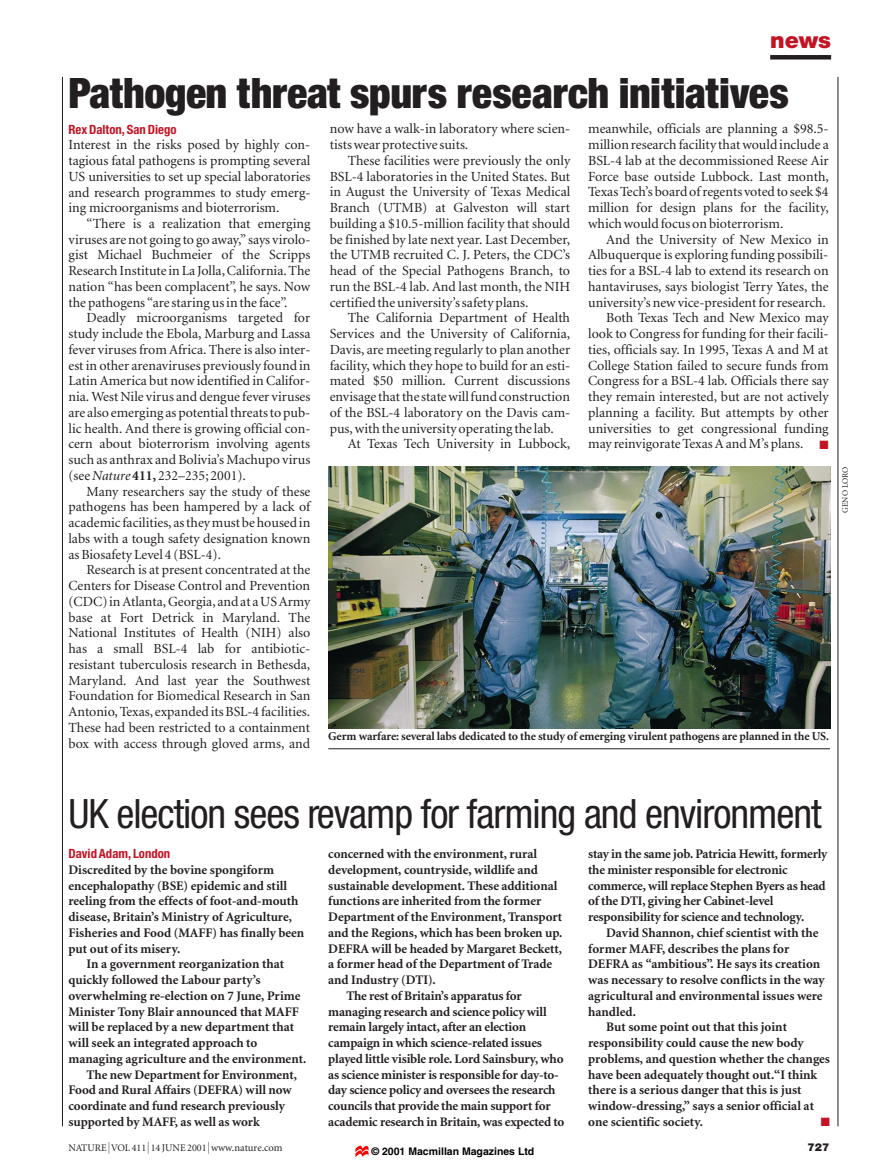
<style>
.page{position:relative;width:893px;height:1173px;background:#fff}
.page>*{position:absolute;margin:0;border:0;box-sizing:border-box;transform-origin:0 0}
.t1{font:900 condensed 42px "Helvetica Neue";letter-spacing:-.015em;color:#231f20}
.t2{font:condensed 40.5px "Helvetica Neue";letter-spacing:-.025em;color:#231f20}
.t3{font:900 22.5px "Helvetica Neue";color:#c41324}
.t4{font:13.95px/15.8px "Minion";color:#231f20;text-align:justify}
.t5{font:700 13.2px/15.8px "Minion";letter-spacing:-.005em;color:#231f20}
.t6{font:700 condensed 12.75px "Helvetica Neue";color:#c41324}
.t7{font:700 12px "Minion";letter-spacing:-.01em;color:#231f20}
.t8{font:12px "Zapf Dingbats";color:#c41324}
.t9{font:900 10.8px "Helvetica Neue";color:#231f20}
.t10{font:700 10.5px "Helvetica";color:#000}
.t11{font:10.2px "Minion";color:#231f20}
.t12{font:8.25px "Minion";color:#231f20}
.s1{font-style:italic}
.s2{font-weight:700}
.s3{color:#c41324}
.s4{font-family:"Unica SB";font-weight:300;font-size:12px}
.s5{font-size:10.5px}
</style>
<div class="page">
<hr style="left:62px;top:77px;width:1px;height:1049px;background:#231f20">
<hr style="left:837px;top:77px;width:1px;height:1049px;background:#231f20">
<div style="left:770px;top:55px;width:61px;height:5px;background:#231f20"></div>
<hr style="left:328px;top:749px;width:502px;height:1px;background:#231f20">
<img style="left:328px;top:466px;width:502px;height:262px">
<svg style="left:355px;top:1146px;width:13px;height:11px"></svg>
<h3 class="t3" style="left:770px;top:32px;width:62px">news</h3>
<h1 class="t1" style="left:68px;top:78px;width:721px">Pathogen threat spurs research initiatives</h1>
<p class="t6" style="left:68px;top:124px;width:110px">Rex Dalton, San Diego</p>
<p class="t4" style="left:68px;top:138px;width:243px">Interest in the risks posed by highly con&shy;tagious fatal pathogens is prompting several US universities to set up special laboratories and research programmes to study emerg&shy;ing microorganisms and bioterrorism.</p>
<p class="t4" style="left:68px;top:217px;width:243px;text-indent:18px">“There is a realization that emerging viruses are not going to go away,” says virolo&shy;gist Michael Buchmeier of the Scripps Research Institute in La Jolla, California. The nation “has been complacent”, he says. Now the pathogens “are staring us in the face”.</p>
<p class="t4" style="left:68px;top:311px;width:243px;text-indent:18px">Deadly microorganisms targeted for study include the Ebola, Marburg and Lassa fever viruses from Africa. There is also inter&shy;est in other arenaviruses previously found in Latin America but now identified in Califor&shy;nia. West Nile virus and dengue fever viruses are also emerging as potential threats to pub&shy;lic health. And there is growing official con&shy;cern about bioterrorism involving agents such as anthrax and Bolivia’s Machupo virus (see <span class="s1">Nature</span> <span class="s2">411,</span> 232–235; 2001).</p>
<p class="t4" style="left:68px;top:485px;width:243px;text-indent:18px">Many researchers say the study of these pathogens has been hampered by a lack of academic facilities, as they must be housed in labs with a tough safety designation known as Biosafety Level 4 (BSL-4).</p>
<p class="t4" style="left:68px;top:563px;width:243px;text-indent:18px">Research is at present concentrated at the Centers for Disease Control and Prevention (CDC) in Atlanta, Georgia, and at a US Army base at Fort Detrick in Maryland. The National Institutes of Health (NIH) also has a small BSL-4 lab for antibiotic&shy;resistant tuberculosis research in Bethesda, Maryland. And last year the Southwest Foundation for Biomedical Research in San Antonio, Texas, expanded its BSL-4 facilities.<br>These had been restricted to a containment box with access through gloved arms, and</p>
<p class="t4" style="left:330px;top:122px;width:242px">now have a walk-in laboratory where scien&shy;tists wear protective suits.</p>
<p class="t4" style="left:330px;top:154px;width:242px;text-indent:18px">These facilities were previously the only BSL-4 laboratories in the United States. But in August the University of Texas Medical Branch (UTMB) at Galveston will start building a $10.5-million facility that should be finished by late next year. Last December, the UTMB recruited C. J. Peters, the CDC’s head of the Special Pathogens Branch, to run the BSL-4 lab. And last month, the NIH certified the university’s safety plans.</p>
<p class="t4" style="left:330px;top:311px;width:242px;text-indent:18px">The California Department of Health Services and the University of California, Davis, are meeting regularly to plan another facility, which they hope to build for an esti&shy;mated $50 million. Current discussions envisage that the state will fund construction of the BSL-4 laboratory on the Davis cam&shy;pus, with the university operating the lab.</p>
<p class="t4" style="left:348px;top:437px;width:224px">At Texas Tech University in Lubbock,</p>
<p class="t4" style="left:588px;top:122px;width:242px">meanwhile, officials are planning a $98.5- million research facility that would include a BSL-4 lab at the decommissioned Reese Air Force base outside Lubbock. Last month, Texas Tech’s board of regents voted to seek $4 million for design plans for the facility, which would focus on bioterrorism.</p>
<p class="t4" style="left:588px;top:233px;width:242px;text-align:right">And the University of New Mexico in Albuquerque is exploring funding possibili&shy;ties for a BSL-4 lab to extend its research on hantaviruses, says biologist Terry Yates, the university’s new vice-president for research.<br>Both Texas Tech and New Mexico may look to Congress for funding for their facili&shy;ties, officials say. In 1995, Texas A and M at College Station failed to secure funds from Congress for a BSL-4 lab. Officials there say they remain interested, but are not actively planning a facility. But attempts by other universities to get congressional funding may reinvigorate Texas A and M’s plans. <span class="s3">■</span></p>
<p class="t7" style="left:328px;top:732px;width:502px">Germ warfare: several labs dedicated to the study of emerging virulent pathogens are planned in the US.</p>
<p class="t12" style="left:842px;top:513px;width:47px;rotate:-90deg">GENO LORO</p>
<h2 class="t2" style="left:68px;top:799px;width:754px">UK election sees revamp for farming and environment</h2>
<p class="t6" style="left:68px;top:849px;width:103px">David Adam, London</p>
<p class="t5" style="left:68px;top:863px;width:207px">Discredited by the bovine spongiform</p>
<p class="t5" style="left:68px;top:879px;width:220px">encephalopathy (BSE) epidemic and still</p>
<p class="t5" style="left:68px;top:894px;width:231px">reeling from the effects of foot-and-mouth</p>
<p class="t5" style="left:68px;top:910px;width:225px">disease, Britain’s Ministry of Agriculture,</p>
<p class="t5" style="left:68px;top:926px;width:237px">Fisheries and Food (MAFF) has finally been</p>
<p class="t5" style="left:68px;top:942px;width:113px">put out of its misery.</p>
<p class="t5" style="left:86px;top:957px;width:199px">In a government reorganization that</p>
<p class="t5" style="left:68px;top:973px;width:194px">quickly followed the Labour party’s</p>
<p class="t5" style="left:68px;top:989px;width:233px">overwhelming re-election on 7 June, Prime</p>
<p class="t5" style="left:68px;top:1005px;width:232px">Minister Tony Blair announced that MAFF</p>
<p class="t5" style="left:68px;top:1020px;width:227px">will be replaced by a new department that</p>
<p class="t5" style="left:68px;top:1036px;width:190px">will seek an integrated approach to</p>
<p class="t5" style="left:68px;top:1052px;width:239px">managing agriculture and the environment.</p>
<p class="t5" style="left:86px;top:1068px;width:212px">The new Department for Environment,</p>
<p class="t5" style="left:68px;top:1083px;width:225px">Food and Rural Affairs (DEFRA) will now</p>
<p class="t5" style="left:68px;top:1099px;width:218px">coordinate and fund research previously</p>
<p class="t5" style="left:68px;top:1115px;width:193px">supported by MAFF, as well as work</p>
<p class="t5" style="left:328px;top:847px;width:210px">concerned with the environment, rural</p>
<p class="t5" style="left:328px;top:863px;width:211px">development, countryside, wildlife and</p>
<p class="t5" style="left:328px;top:879px;width:230px">sustainable development. These additional</p>
<p class="t5" style="left:328px;top:894px;width:214px">functions are inherited from the former</p>
<p class="t5" style="left:328px;top:910px;width:235px">Department of the Environment, Transport</p>
<p class="t5" style="left:328px;top:926px;width:235px">and the Regions, which has been broken up.</p>
<p class="t5" style="left:328px;top:942px;width:235px">DEFRA will be headed by Margaret Beckett,</p>
<p class="t5" style="left:328px;top:957px;width:225px">a former head of the Department of Trade</p>
<p class="t5" style="left:328px;top:973px;width:109px">and Industry (DTI).</p>
<p class="t5" style="left:346px;top:989px;width:177px">The rest of Britain’s apparatus for</p>
<p class="t5" style="left:328px;top:1005px;width:220px">managing research and science policy will</p>
<p class="t5" style="left:328px;top:1020px;width:199px">remain largely intact, after an election</p>
<p class="t5" style="left:328px;top:1036px;width:215px">campaign in which science-related issues</p>
<p class="t5" style="left:328px;top:1052px;width:237px">played little visible role. Lord Sainsbury, who</p>
<p class="t5" style="left:328px;top:1068px;width:232px">as science minister is responsible for day-to-</p>
<p class="t5" style="left:328px;top:1083px;width:229px">day science policy and oversees the research</p>
<p class="t5" style="left:328px;top:1099px;width:224px">councils that provide the main support for</p>
<p class="t5" style="left:328px;top:1115px;width:238px">academic research in Britain, was expected to</p>
<p class="t5" style="left:588px;top:847px;width:241px">stay in the same job. Patricia Hewitt, formerly the minister responsible for electronic commerce, will replace Stephen Byers as head of the DTI, giving her Cabinet-level responsibility for science and technology.</p>
<p class="t5" style="left:606px;top:926px;width:214px">David Shannon, chief scientist with the</p>
<p class="t5" style="left:588px;top:942px;width:202px">former MAFF, describes the plans for</p>
<p class="t5" style="left:588px;top:957px;width:234px">DEFRA as “ambitious”. He says its creation</p>
<p class="t5" style="left:588px;top:973px;width:238px">was necessary to resolve conflicts in the way</p>
<p class="t5" style="left:588px;top:989px;width:236px">agricultural and environmental issues were</p>
<p class="t5" style="left:588px;top:1005px;width:49px">handled.</p>
<p class="t5" style="left:606px;top:1020px;width:182px">But some point out that this joint</p>
<p class="t5" style="left:588px;top:1036px;width:217px">responsibility could cause the new body</p>
<p class="t5" style="left:588px;top:1052px;width:243px">problems, and question whether the changes</p>
<p class="t5" style="left:588px;top:1068px;width:231px">have been adequately thought out.“I think</p>
<p class="t5" style="left:588px;top:1083px;width:215px">there is a serious danger that this is just</p>
<p class="t5" style="left:588px;top:1099px;width:227px">window-dressing,” says a senior official at</p>
<p class="t5" style="left:588px;top:1115px;width:116px">one scientific society.</p>
<p class="t8" style="left:820px;top:1116px;width:11px">■</p>
<p class="t11" style="left:68px;top:1143px;width:216px">NATURE<span class="s4">|</span> VOL 411 <span class="s4">|</span> 14 JUNE 2001 <span class="s4">|</span> <span class="s5">www.nature.com</span></p>
<p class="t9" style="left:807px;top:1143px;width:23px">727</p>
<p class="t10" style="left:371px;top:1148px;width:164px">© 2001 Macmillan Magazines Ltd</p>
</div>
